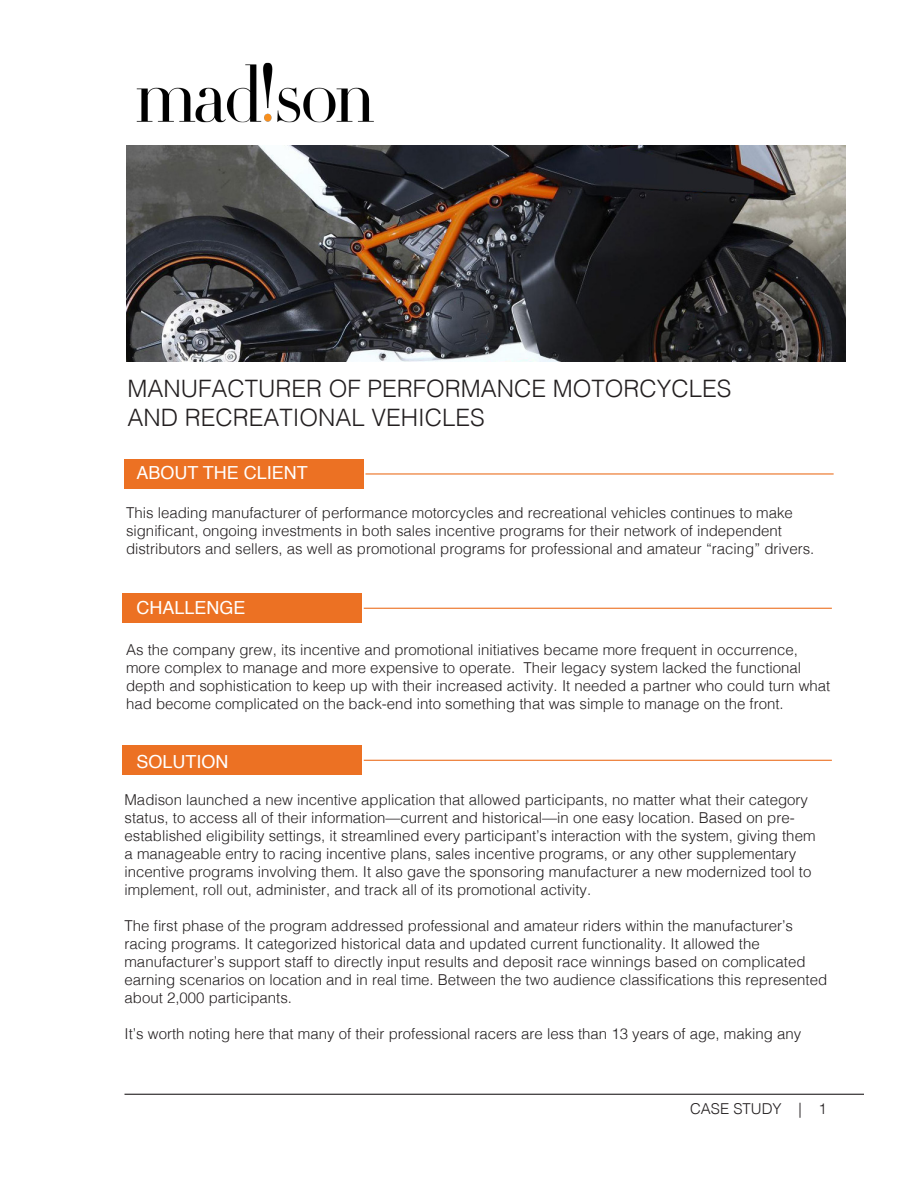
<style>
.page{position:relative;width:918px;height:1188px;background:#fff}
.page>*{position:absolute;margin:0;border:0;box-sizing:border-box;transform-origin:0 0}
.t1{font:300 24px "Helvetica";color:#231f20}
.t2{font:18px "Helvetica";color:#fff}
.t3{font:300 15px/18px "Helvetica";color:#231f20}
</style>
<div class="page">
<div style="left:124px;top:459px;width:240px;height:30px;background:#ec7123"></div>
<hr style="left:365px;top:473px;width:469px;height:2px;background:#ec7123">
<hr style="left:124px;top:1094px;width:740px;height:1px;background:#231f20">
<img style="left:136px;top:62px;width:238px;height:61px">
<img style="left:126px;top:146px;width:720px;height:216px">
<div style="left:123px;top:593px;width:239px;height:30px;background:#ec7123"></div>
<hr style="left:364px;top:608px;width:468px;height:1px;background:#ec7123">
<div style="left:123px;top:746px;width:239px;height:29px;background:#ec7123"></div>
<hr style="left:364px;top:760px;width:468px;height:1px;background:#ec7123">
<p class="t1" style="left:128px;top:368px;width:606px">MANUFACTURER OF PERFORMANCE MOTORCYCLES</p>
<p class="t1" style="left:128px;top:397px;width:359px">AND RECREATIONAL VEHICLES</p>
<p class="t2" style="left:136px;top:458px;width:173px">ABOUT THE CLIENT</p>
<p class="t3" style="left:126px;top:502px;width:690px">This leading manufacturer of performance motorcycles and recreational vehicles continues to make significant, ongoing investments in both sales incentive programs for their network of independent distributors and sellers, as well as promotional programs for professional and amateur “racing” drivers.</p>
<p class="t2" style="left:136px;top:594px;width:111px">CHALLENGE</p>
<p class="t3" style="left:126px;top:640px;width:706px">As the company grew, its incentive and promotional initiatives became more frequent in occurrence, more complex to manage and more expensive to operate. Their legacy system lacked the functional depth and sophistication to keep up with their increased activity. It needed a partner who could turn what had become complicated on the back-end into something that was simple to manage on the front.</p>
<p class="t2" style="left:136px;top:748px;width:94px">SOLUTION</p>
<p class="t3" style="left:124px;top:790px;width:693px">Madison launched a new incentive application that allowed participants, no matter what their category status, to access all of their information—current and historical—in one easy location. Based on pre&shy;established eligibility settings, it streamlined every participant’s interaction with the system, giving them a manageable entry to racing incentive plans, sales incentive programs, or any other supplementary incentive programs involving them. It also gave the sponsoring manufacturer a new modernized tool to implement, roll out, administer, and track all of its promotional activity.</p>
<p class="t3" style="left:124px;top:916px;width:704px">The first phase of the program addressed professional and amateur riders within the manufacturer’s racing programs. It categorized historical data and updated current functionality. It allowed the manufacturer’s support staff to directly input results and deposit race winnings based on complicated earning scenarios on location and in real time. Between the two audience classifications this represented about 2,000 participants.</p>
<p class="t3" style="left:124px;top:1024px;width:678px">It’s worth noting here that many of their professional racers are less than 13 years of age, making any</p>
<p class="t3" style="left:690px;top:1099px;width:138px">CASE STUDY | 1</p>
</div>
